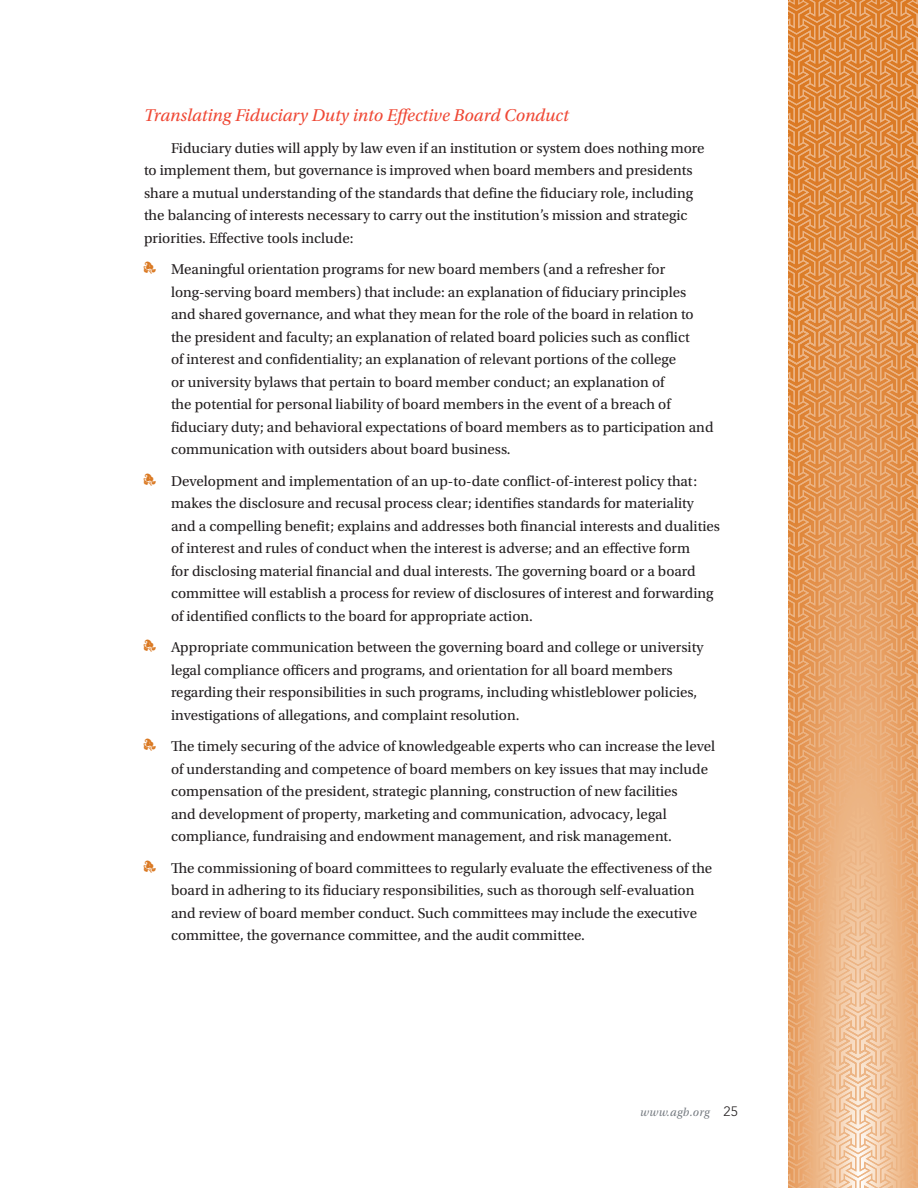
<style>
.page{position:relative;width:918px;height:1188px;background:#fff}
.page>*{position:absolute;margin:0;border:0;box-sizing:border-box;transform-origin:0 0}
.t1{font:italic 18px "Utopia Std";color:#ef4835}
.t2{font:15px/22.5px "Utopia Std";color:#231f20}
.t3{font:italic 12px "Utopia Std";letter-spacing:.025em;color:#787d83}
.s1{font-family:"Avenir LT Std";font-weight:300;font-style:normal;font-size:13.5px;color:#231f20}
</style>
<div class="page">
<svg style="left:788px;top:0;width:130px;height:1188px;background:#e7a267"></svg>
<p class="t1" style="left:144px;top:105px;width:426px">Translating Fiduciary Duty into Effective Board Conduct</p>
<p class="t2" style="left:144px;top:137px;width:562px;text-indent:27px">Fiduciary duties will apply by law even if an institution or system does nothing more to implement them, but governance is improved when board members and presidents share a mutual understanding of the standards that define the fiduciary role, including the balancing of interests necessary to carry out the institution’s mission and strategic priorities. Effective tools include:</p>
<p class="t2" style="left:171px;top:258px;width:544px">Meaningful orientation programs for new board members (and a refresher for long-serving board members) that include: an explanation of fiduciary principles and shared governance, and what they mean for the role of the board in relation to the president and faculty; an explanation of related board policies such as conflict<br>of interest and confidentiality; an explanation of relevant portions of the college<br>or university bylaws that pertain to board member conduct; an explanation of<br>the potential for personal liability of board members in the event of a breach of fiduciary duty; and behavioral expectations of board members as to participation and communication with outsiders about board business.</p>
<p class="t2" style="left:171px;top:470px;width:550px">Development and implementation of an up-to-date conflict-of-interest policy that: makes the disclosure and recusal process clear; identifies standards for materiality and a compelling benefit; explains and addresses both financial interests and dualities of interest and rules of conduct when the interest is adverse; and an effective form<br>for disclosing material financial and dual interests. The governing board or a board committee will establish a process for review of disclosures of interest and forwarding of identified conflicts to the board for appropriate action.</p>
<p class="t2" style="left:171px;top:636px;width:534px">Appropriate communication between the governing board and college or university legal compliance officers and programs, and orientation for all board members regarding their responsibilities in such programs, including whistleblower policies, investigations of allegations, and complaint resolution.</p>
<p class="t2" style="left:171px;top:735px;width:546px">The timely securing of the advice of knowledgeable experts who can increase the level of understanding and competence of board members on key issues that may include compensation of the president, strategic planning, construction of new facilities<br>and development of property, marketing and communication, advocacy, legal compliance, fundraising and endowment management, and risk management.</p>
<p class="t2" style="left:171px;top:857px;width:543px">The commissioning of board committees to regularly evaluate the effectiveness of the board in adhering to its fiduciary responsibilities, such as thorough self-evaluation and review of board member conduct. Such committees may include the executive committee, the governance committee, and the audit committee.</p>
<p class="t3" style="left:640px;top:1106px;width:99px">www.agb.org <span class="s1">25</span></p>
</div>
